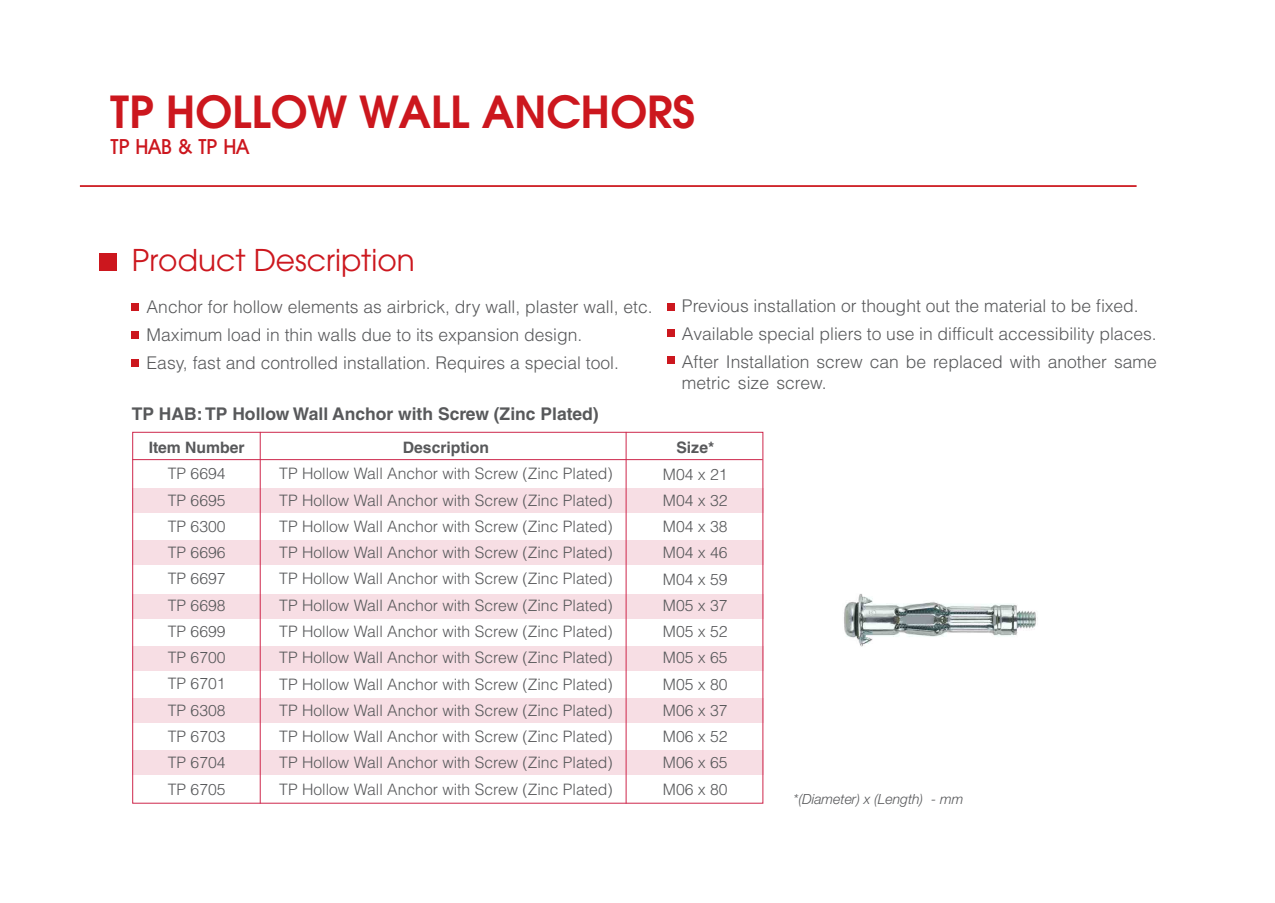
<style>
.page{position:relative;width:1275px;height:903px;background:#fff}
.page>*{position:absolute;margin:0;border:0;box-sizing:border-box;transform-origin:0 0}
.t1{font:600 43.75px "Avant Garde";color:#cc171e}
.t2{font:29.75px "Avant Garde";color:#cc171e}
.t3{font:500 21px "Avant Garde IT Cby BT";color:#cc171e}
.t4{font:300 17.5px/28px "Helvetica LT Std";color:#58595b}
.t5{font:700 17.5px "Helvetica LT Std";color:#58595b}
.t6{font:300 15.75px/26.2px "Helvetica LT Std";color:#58595b;text-align:justify}
.t7{font:700 15.75px "Helvetica LT Std";color:#58595b}
.t8{font:italic 300 14px "Helvetica Neue LT Std";color:#58595b}
</style>
<div class="page">
<hr style="left:80px;top:185px;width:1057px;height:2px;background:#cc171e">
<div style="left:99px;top:253px;width:18px;height:18px;background:#cc171e"></div>
<div style="left:131px;top:303px;width:8px;height:8px;background:#cc171e"></div>
<div style="left:131px;top:332px;width:8px;height:7px;background:#cc171e"></div>
<div style="left:131px;top:359px;width:8px;height:7px;background:#cc171e"></div>
<div style="left:667px;top:303px;width:7px;height:8px;background:#cc171e"></div>
<div style="left:667px;top:329px;width:7px;height:8px;background:#cc171e"></div>
<div style="left:667px;top:356px;width:7px;height:8px;background:#cc171e"></div>
<hr style="left:260px;top:432px;width:1px;height:371px;background:#ce274c">
<hr style="left:626px;top:432px;width:1px;height:371px;background:#ce274c">
<hr style="left:132px;top:459px;width:631px;height:1px;background:#ce274c">
<div style="left:132px;top:489px;width:631px;height:24px;background:#f7dee4"></div>
<div style="left:132px;top:541px;width:631px;height:24px;background:#f7dee4"></div>
<div style="left:132px;top:594px;width:631px;height:24px;background:#f7dee4"></div>
<div style="left:132px;top:646px;width:631px;height:24px;background:#f7dee4"></div>
<div style="left:132px;top:698px;width:631px;height:25px;background:#f7dee4"></div>
<div style="left:132px;top:750px;width:631px;height:25px;background:#f7dee4"></div>
<img style="left:844px;top:594px;width:192px;height:53px">
<h1 class="t1" style="left:111px;top:84px;width:586px">TP HOLLOW WALL ANCHORS</h1>
<h3 class="t3" style="left:111px;top:133px;width:140px">TP HAB &amp; TP HA</h3>
<h2 class="t2" style="left:132px;top:242px;width:285px">Product Description</h2>
<p class="t4" style="left:147px;top:292px;width:508px">Anchor for hollow elements as airbrick, dry wall, plaster wall, etc.<br>Maximum load in thin walls due to its expansion design.<br>Easy, fast and controlled installation. Requires a special tool.</p>
<p class="t5" style="left:132px;top:403px;width:468px">TP HAB: TP Hollow Wall Anchor with Screw (Zinc Plated)</p>
<p class="t7" style="left:149px;top:438px;width:98px">Item Number</p>
<p class="t6" style="left:168px;top:460px;width:59px">TP 6694<br>TP 6695<br>TP 6300<br>TP 6696<br>TP 6697<br>TP 6698<br>TP 6699<br>TP 6700<br>TP 6701<br>TP 6308<br>TP 6703<br>TP 6704<br>TP 6705</p>
<p class="t7" style="left:403px;top:438px;width:88px">Description</p>
<p class="t6" style="left:279px;top:461px;width:335px">TP Hollow Wall Anchor with Screw (Zinc Plated)<br>TP Hollow Wall Anchor with Screw (Zinc Plated)<br>TP Hollow Wall Anchor with Screw (Zinc Plated)<br>TP Hollow Wall Anchor with Screw (Zinc Plated)<br>TP Hollow Wall Anchor with Screw (Zinc Plated)<br>TP Hollow Wall Anchor with Screw (Zinc Plated)<br>TP Hollow Wall Anchor with Screw (Zinc Plated)<br>TP Hollow Wall Anchor with Screw (Zinc Plated)<br>TP Hollow Wall Anchor with Screw (Zinc Plated)<br>TP Hollow Wall Anchor with Screw (Zinc Plated)<br>TP Hollow Wall Anchor with Screw (Zinc Plated)<br>TP Hollow Wall Anchor with Screw (Zinc Plated)<br>TP Hollow Wall Anchor with Screw (Zinc Plated)</p>
<p class="t4" style="left:682px;top:292px;width:476px">Previous installation or thought out the material to be fixed.<br>Available special pliers to use in difficult accessibility places.<br>After Installation screw can be replaced with another same</p>
<p class="t4" style="left:682px;top:369px;width:146px">metric size screw.</p>
<p class="t7" style="left:676px;top:438px;width:39px">Size*</p>
<p class="t6" style="left:663px;top:461px;width:66px">M04 x 21<br>M04 x 32<br>M04 x 38<br>M04 x 46<br>M04 x 59<br>M05 x 37<br>M05 x 52<br>M05 x 65<br>M05 x 80<br>M06 x 37<br>M06 x 52<br>M06 x 65<br>M06 x 80</p>
<p class="t8" style="left:794px;top:790px;width:171px">*(Diameter) x (Length) - mm</p>
</div>
